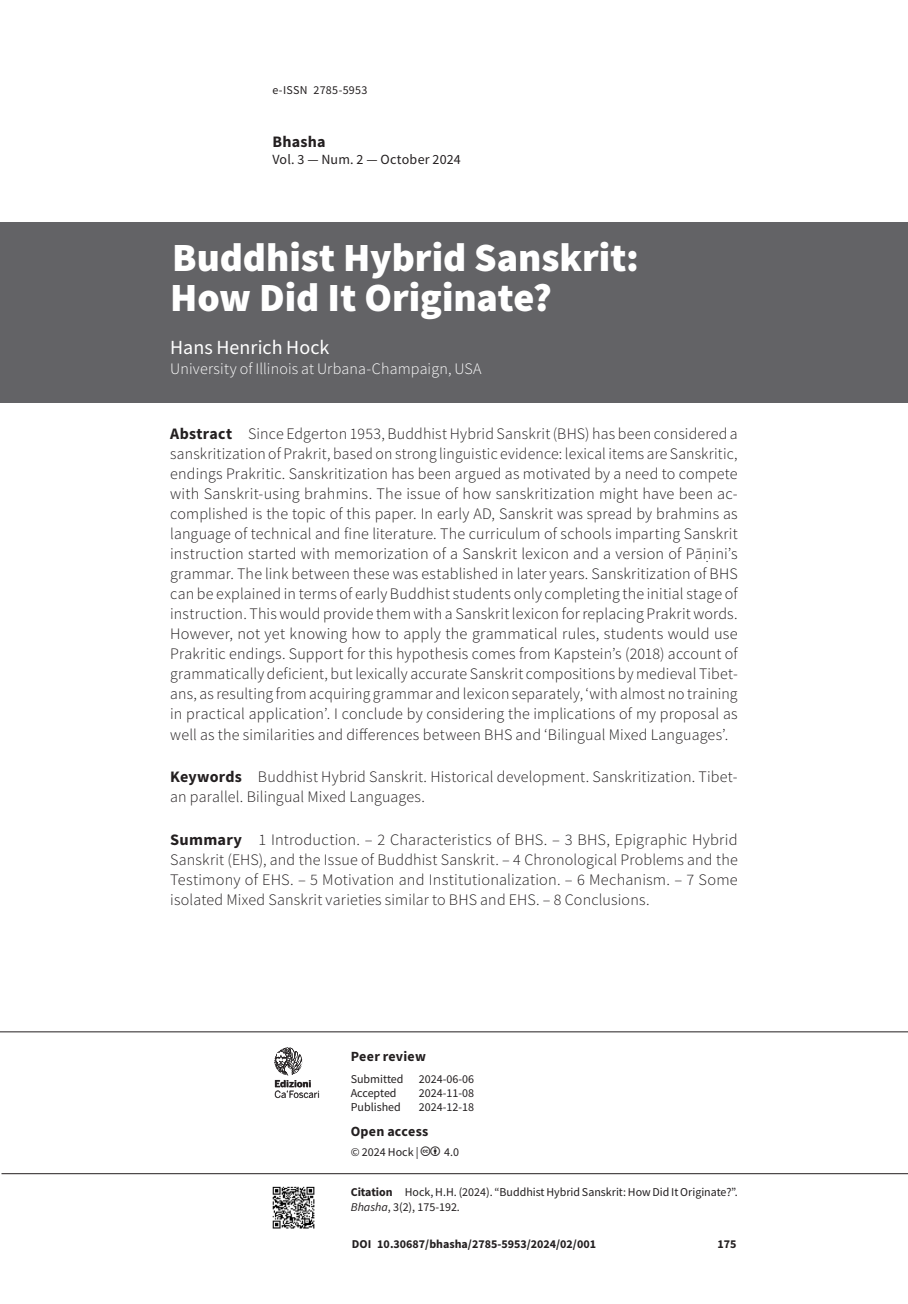
<style>
.page{position:relative;width:908px;height:1304px;background:#fff}
.page>*{position:absolute;margin:0;border:0;box-sizing:border-box;transform-origin:0 0}
.t1{font:900 40px/40px "Source Sans Pro";color:#fff}
.t2{font:20px "Source Sans Pro";color:#fff}
.t3{font:300 16px/20px "Source Sans Pro";letter-spacing:.01em;color:#231f20;text-align:justify}
.t4{font:300 16px "Source Sans Pro";letter-spacing:.005em;color:#fff}
.t5{font:700 16px "Source Sans Pro";letter-spacing:.015em;color:#231f20}
.t6{font:14px "Source Sans Pro";letter-spacing:.015em;color:#231f20}
.t7{font:700 14px "Source Sans Pro";letter-spacing:.02em;color:#231f20}
.t8{font:12px/15px "Source Sans Pro";color:#231f20}
.t9{font:700 12px "Source Sans Pro";color:#231f20}
.t10{font:12px "Source Sans Pro";letter-spacing:.02em;color:#231f20}
.t11{font:9.6px "Benton Sans";letter-spacing:-.01em;color:#231f20}
.t12{font:700 9.6px "Benton Sans";color:#231f20}
.s1{font-weight:700}
.s2{font-style:italic}
</style>
<div class="page">
<hr style="left:2px;top:1173px;width:905px;height:1px;background:#231f20">
<hr style="left:0;top:1031px;width:907px;height:1px;background:#231f20">
<img style="left:272px;top:1187px;width:42px;height:42px">
<svg style="left:274px;top:1047px;width:45px;height:51px"></svg>
<div style="left:0;top:223px;width:907px;height:180px;background:#636366"></div>
<p class="t10" style="left:272px;top:82px;width:96px">e-ISSN 2785-5953</p>
<p class="t5" style="left:272px;top:131px;width:55px">Bhasha</p>
<p class="t6" style="left:272px;top:150px;width:190px">Vol. 3 — Num. 2 — October 2024</p>
<h1 class="t1" style="left:170px;top:237px;width:470px">Buddhist Hybrid Sanskrit:<br>How Did It Originate?</h1>
<p class="t2" style="left:170px;top:335px;width:161px">Hans Henrich Hock</p>
<p class="t4" style="left:170px;top:359px;width:313px">University of Illinois at Urbana-Champaign, USA</p>
<p class="t3" style="left:170px;top:424px;width:568px"><span class="s1">Abstract</span> Since Edgerton 1953, Buddhist Hybrid Sanskrit (BHS) has been considered a sanskritization of Prakrit, based on strong linguistic evidence: lexical items are Sanskritic, endings Prakritic. Sanskritization has been argued as motivated by a need to compete with Sanskrit-using brahmins. The issue of how sanskritization might have been ac&shy;complished is the topic of this paper. In early AD, Sanskrit was spread by brahmins as language of technical and fine literature. The curriculum of schools imparting Sanskrit instruction started with memorization of a Sanskrit lexicon and a version of Pāṇini’s grammar. The link between these was established in later years. Sanskritization of BHS can be explained in terms of early Buddhist students only completing the initial stage of instruction. This would provide them with a Sanskrit lexicon for replacing Prakrit words.<br>However, not yet knowing how to apply the grammatical rules, students would use Prakritic endings. Support for this hypothesis comes from Kapstein’s (2018) account of grammatically deficient, but lexically accurate Sanskrit compositions by medieval Tibet&shy;ans, as resulting from acquiring grammar and lexicon separately, ‘with almost no training in practical application’. I conclude by considering the implications of my proposal as well as the similarities and differences between BHS and ‘Bilingual Mixed Languages’.</p>
<p class="t3" style="left:170px;top:767px;width:568px"><span class="s1">Keywords</span> Buddhist Hybrid Sanskrit. Historical development. Sanskritization. Tibet&shy;an parallel. Bilingual Mixed Languages.</p>
<p class="t3" style="left:170px;top:830px;width:568px"><span class="s1">Summary</span> 1 Introduction. – 2 Characteristics of BHS. – 3 BHS, Epigraphic Hybrid Sanskrit (EHS), and the Issue of Buddhist Sanskrit. – 4 Chronological Problems and the Testimony of EHS. – 5 Motivation and Institutionalization. – 6 Mechanism. – 7 Some isolated Mixed Sanskrit varieties similar to BHS and EHS. – 8 Conclusions.</p>
<p class="t12" style="left:274px;top:1078px;width:38px">Edizioni</p>
<p class="t11" style="left:274px;top:1088px;width:47px">Ca’Foscari</p>
<p class="t7" style="left:350px;top:1046px;width:77px">Peer review</p>
<p class="t8" style="left:350px;top:1071px;width:54px">Submitted</p>
<p class="t8" style="left:418px;top:1071px;width:57px">2024-06-06</p>
<p class="t8" style="left:350px;top:1085px;width:47px">Accepted</p>
<p class="t8" style="left:418px;top:1085px;width:57px">2024-11-08</p>
<p class="t8" style="left:350px;top:1099px;width:52px">Published</p>
<p class="t8" style="left:418px;top:1099px;width:57px">2024-12-18</p>
<p class="t7" style="left:350px;top:1122px;width:79px">Open access</p>
<p class="t8" style="left:350px;top:1144px;width:69px">© 2024 Hock |</p>
<p class="t8" style="left:444px;top:1144px;width:16px">4.0</p>
<p class="t8" style="left:350px;top:1184px;width:388px"><span class="s1">Citation</span> Hock, H.H. (2024). “Buddhist Hybrid Sanskrit: How Did It Originate?”.<br><span class="s2">Bhasha</span>, 3(2), 175-192.</p>
<p class="t9" style="left:351px;top:1235px;width:245px">DOI 10.30687/bhasha/2785-5953/2024/02/001</p>
<p class="t9" style="left:717px;top:1236px;width:21px">175</p>
</div>
